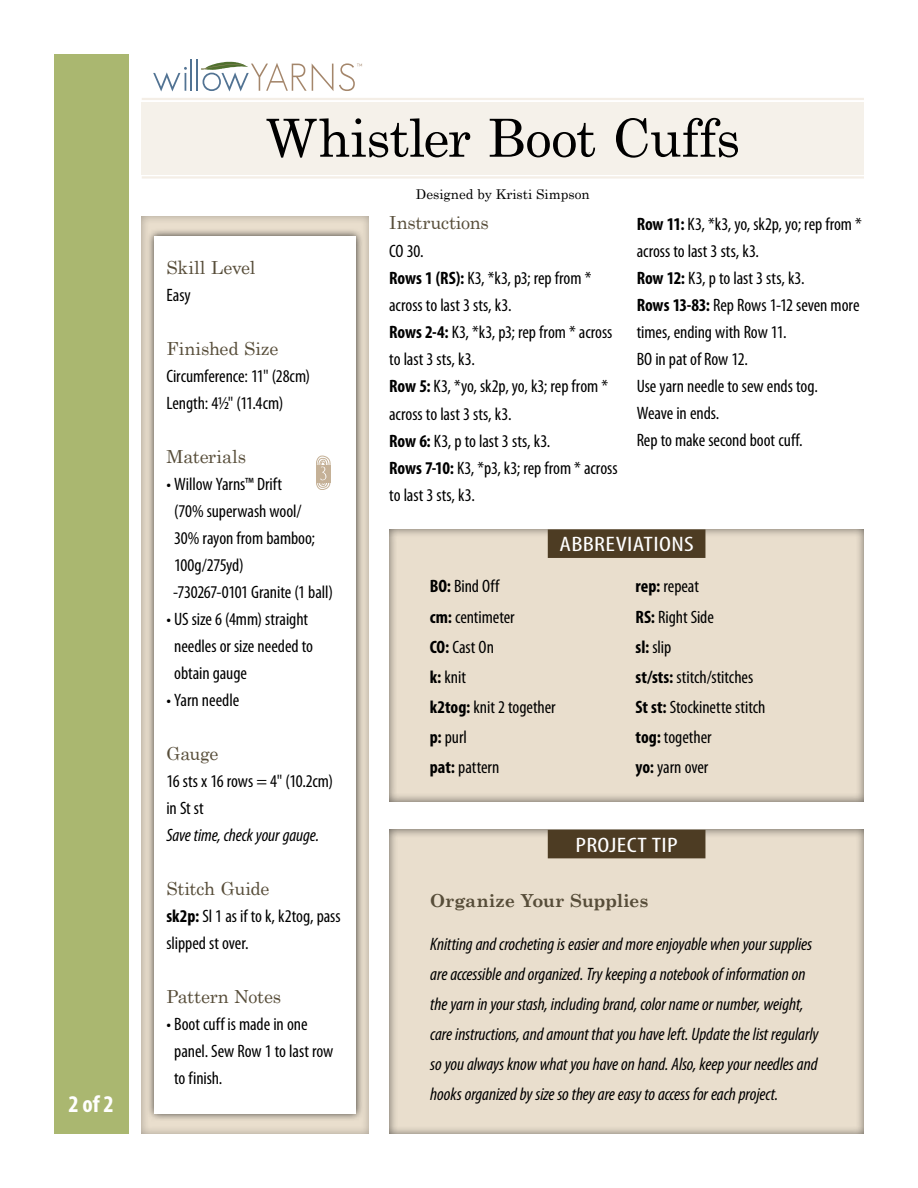
<style>
.page{position:relative;width:918px;height:1188px;background:#fff}
.page>*{position:absolute;margin:0;border:0;box-sizing:border-box;transform-origin:0 0}
.t1{font:52.5px "Century Schoolbook";letter-spacing:-.015em;color:#000}
.t2{font:700 condensed 24px "Myriad Pro";color:#fff}
.t3{font:condensed 21px "Myriad Pro";letter-spacing:.01em;color:#fff;scale:1.27 1}
.t4{font:condensed 18px/27px "Myriad Pro";letter-spacing:-.005em;color:#000}
.t5{font:italic condensed 18px/30px "Myriad Pro";letter-spacing:-.005em;color:#000}
.t6{font:18px "Century Schoolbook";letter-spacing:-.01em;color:#574d39}
.t7{font:700 18px "Century Schoolbook";letter-spacing:-.01em;color:#574d39}
.t8{font:13.5px "Century Schoolbook";color:#000}
.s1{font-weight:700}
</style>
<div class="page">
<div style="left:142px;top:102px;width:722px;height:72px;background:#f5f1ea"></div>
<div style="left:54px;top:54px;width:74px;height:1080px;background:#aab770"></div>
<svg style="left:153px;top:67px;width:34px;height:25px"></svg>
<hr style="left:191px;top:59px;width:1px;height:32px;background:#527393">
<hr style="left:196px;top:59px;width:2px;height:32px;background:#527393">
<svg style="left:201px;top:62px;width:132px;height:30px"></svg>
<svg style="left:339px;top:63px;width:23px;height:28px"></svg>
<hr style="left:142px;top:98px;width:722px;height:2px;background:#e9decd">
<hr style="left:142px;top:176px;width:722px;height:3px;background:#e9decd">
<div style="left:136px;top:210px;width:235px;height:925px;background:#000;opacity:.31"></div>
<div style="left:146px;top:228px;width:219px;height:894px;background:#000;opacity:.75"></div>
<div style="left:154px;top:236px;width:202px;height:878px;background:#fff"></div>
<svg style="left:316px;top:455px;width:15px;height:35px"></svg>
<div style="left:386px;top:525px;width:479px;height:277px;background:#000;opacity:.6"></div>
<div style="left:548px;top:529px;width:157px;height:29px;background:#4d3c23"></div>
<div style="left:386px;top:827px;width:479px;height:308px;background:#000;opacity:.6"></div>
<div style="left:548px;top:830px;width:157px;height:28px;background:#4d3c23"></div>
<h2 class="t2" style="left:68px;top:1089px;width:47px">2 of 2</h2>
<h1 class="t1" style="left:266px;top:94px;width:476px">Whistler Boot Cuffs</h1>
<p class="t6" style="left:166px;top:253px;width:90px">Skill Level</p>
<p class="t4" style="left:166px;top:282px;width:26px">Easy</p>
<p class="t6" style="left:166px;top:334px;width:114px">Finished Size</p>
<p class="t4" style="left:166px;top:363px;width:145px">Circumference: 11" (28cm)<br>Length: 4½" (11.4cm)</p>
<p class="t6" style="left:166px;top:442px;width:81px">Materials</p>
<p class="t4" style="left:173px;top:471px;width:161px;text-indent:-7px">• Willow Yarns™ Drift<br>(70% superwash wool/<br>30% rayon from bamboo;<br>100g/275yd)<br>-730267-0101 Granite (1 ball)</p>
<p class="t4" style="left:174px;top:606px;width:141px;text-indent:-8px">• US size 6 (4mm) straight needles or size needed to obtain gauge</p>
<p class="t4" style="left:166px;top:687px;width:74px">• Yarn needle</p>
<p class="t6" style="left:166px;top:739px;width:54px">Gauge</p>
<p class="t4" style="left:166px;top:768px;width:168px">16 sts x 16 rows = 4" (10.2cm) in St st</p>
<p class="t5" style="left:166px;top:820px;width:154px">Save time, check your gauge.</p>
<p class="t6" style="left:166px;top:874px;width:104px">Stitch Guide</p>
<p class="t4" style="left:166px;top:903px;width:176px"><span class="s1">sk2p:</span> Sl 1 as if to k, k2tog, pass slipped st over.</p>
<p class="t6" style="left:166px;top:982px;width:116px">Pattern Notes</p>
<p class="t4" style="left:174px;top:1011px;width:161px;text-indent:-8px">• Boot cuff is made in one panel. Sew Row 1 to last row to finish.</p>
<p class="t8" style="left:416px;top:183px;width:176px">Designed by Kristi Simpson</p>
<p class="t6" style="left:389px;top:208px;width:101px">Instructions</p>
<p class="t4" style="left:389px;top:237px;width:230px">CO 30.<br><span class="s1">Rows 1 (RS):</span> K3, *k3, p3; rep from * across to last 3 sts, k3.<br><span class="s1">Rows 2-4:</span> K3, *k3, p3; rep from * across to last 3 sts, k3.<br><span class="s1">Row 5:</span> K3, *yo, sk2p, yo, k3; rep from * across to last 3 sts, k3.<br><span class="s1">Row 6:</span> K3, p to last 3 sts, k3.<br><span class="s1">Rows 7-10:</span> K3, *p3, k3; rep from * across to last 3 sts, k3.</p>
<p class="t4" style="left:637px;top:210px;width:227px"><span class="s1">Row 11:</span> K3, *k3, yo, sk2p, yo; rep from * across to last 3 sts, k3.<br><span class="s1">Row 12:</span> K3, p to last 3 sts, k3.<br><span class="s1">Rows 13-83:</span> Rep Rows 1-12 seven more times, ending with Row 11.<br>BO in pat of Row 12.<br>Use yarn needle to sew ends tog.<br>Weave in ends.<br>Rep to make second boot cuff.</p>
<p class="t3" style="left:560px;top:532px;width:107px">ABBREVIATIONS</p>
<p class="t4" style="left:430px;top:571px;width:127px;line-height:30.2px"><span class="s1">BO:</span> Bind Off<br><span class="s1">cm:</span> centimeter<br><span class="s1">CO:</span> Cast On<br><span class="s1">k:</span> knit<br><span class="s1">k2tog:</span> knit 2 together <span class="s1">p:</span> purl<br><span class="s1">pat:</span> pattern</p>
<p class="t4" style="left:636px;top:571px;width:131px;line-height:30.2px"><span class="s1">rep:</span> repeat<br><span class="s1">RS:</span> Right Side<br><span class="s1">sl:</span> slip<br><span class="s1">st/sts:</span> stitch/stitches<br><span class="s1">St st:</span> Stockinette stitch <span class="s1">tog:</span> together<br><span class="s1">yo:</span> yarn over</p>
<p class="t3" style="left:575px;top:832px;width:82px">PROJECT TIP</p>
<p class="t7" style="left:430px;top:886px;width:220px">Organize Your Supplies</p>
<p class="t5" style="left:430px;top:929px;width:390px">Knitting and crocheting is easier and more enjoyable when your supplies are accessible and organized. Try keeping a notebook of information on the yarn in your stash, including brand, color name or number, weight, care instructions, and amount that you have left. Update the list regularly so you always know what you have on hand. Also, keep your needles and hooks organized by size so they are easy to access for each project.</p>
</div>
